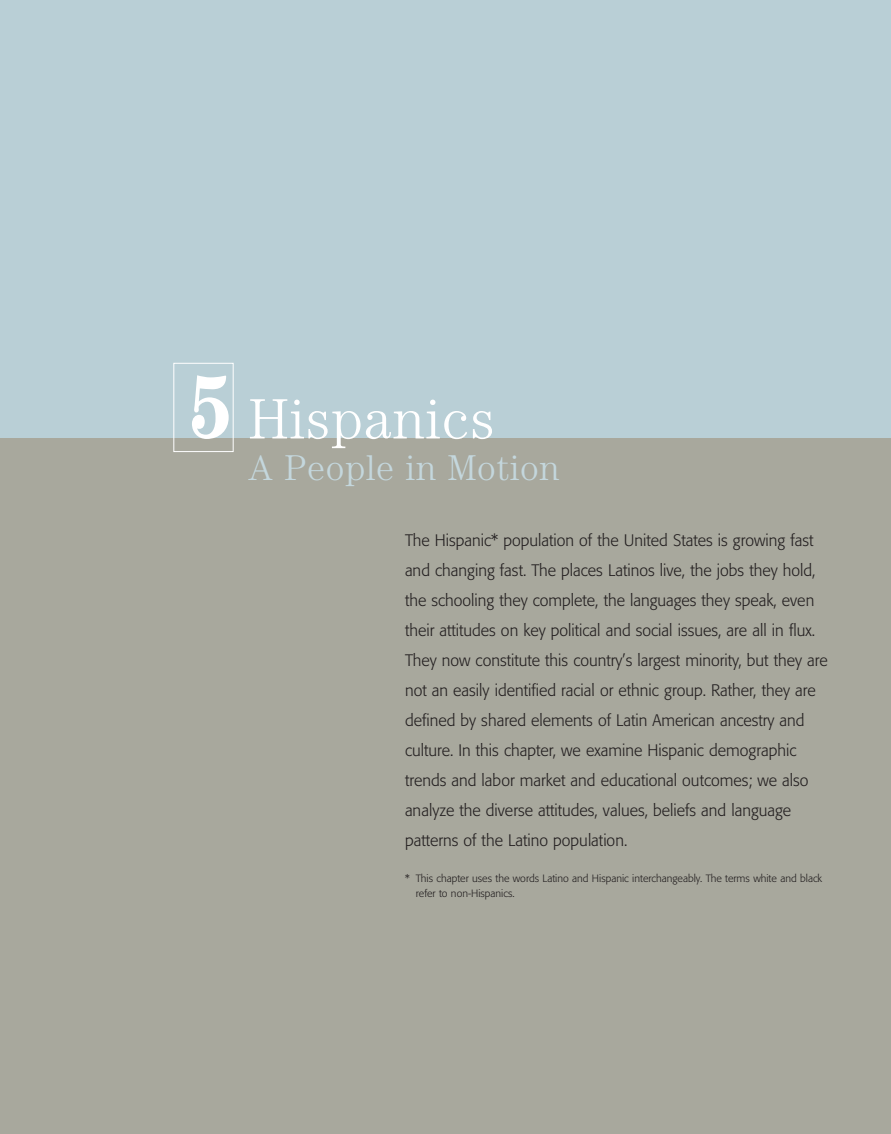
<style>
.page{position:relative;width:891px;height:1134px;background:#fff}
.page>*{position:absolute;margin:0;border:0;box-sizing:border-box;transform-origin:0 0}
.t1{font:700 condensed 90px "Century";color:#fff}
.t2{font:300 57px "Century";letter-spacing:.02em;color:#fff}
.t3{font:300 36px "Century";letter-spacing:.02em;color:#c4d7dd}
.t4{font:300 16.5px/30px "Formata";color:#231f20}
.t5{font:300 10.5px/15px "Formata";color:#231f20}
</style>
<div class="page">
<div style="left:0;top:0;width:891px;height:878px;background:#b9cfd6"></div>
<div style="left:0;top:438px;width:891px;height:696px;background:#a8a89d"></div>
<div style="left:173px;top:363px;width:61px;height:89px;border:1px solid #fff"></div>
<h1 class="t1" style="left:188px;top:376px;width:46px">5</h1>
<h2 class="t2" style="left:249px;top:399px;width:248px">Hispanics</h2>
<h3 class="t3" style="left:249px;top:456px;width:313px">A People in Motion</h3>
<p class="t4" style="left:405px;top:527px;width:424px">The Hispanic* population of the United States is growing fast and changing fast. The places Latinos live, the jobs they hold, the schooling they complete, the languages they speak, even their attitudes on key political and social issues, are all in flux.<br>They now constitute this country’s largest minority, but they are not an easily identified racial or ethnic group. Rather, they are defined by shared elements of Latin American ancestry and culture. In this chapter, we examine Hispanic demographic trends and labor market and educational outcomes; we also analyze the diverse attitudes, values, beliefs and language patterns of the Latino population.</p>
<p class="t5" style="left:416px;top:872px;width:408px;text-indent:-11px">* This chapter uses the words Latino and Hispanic interchangeably. The terms white and black refer to non-Hispanics.</p>
</div>
